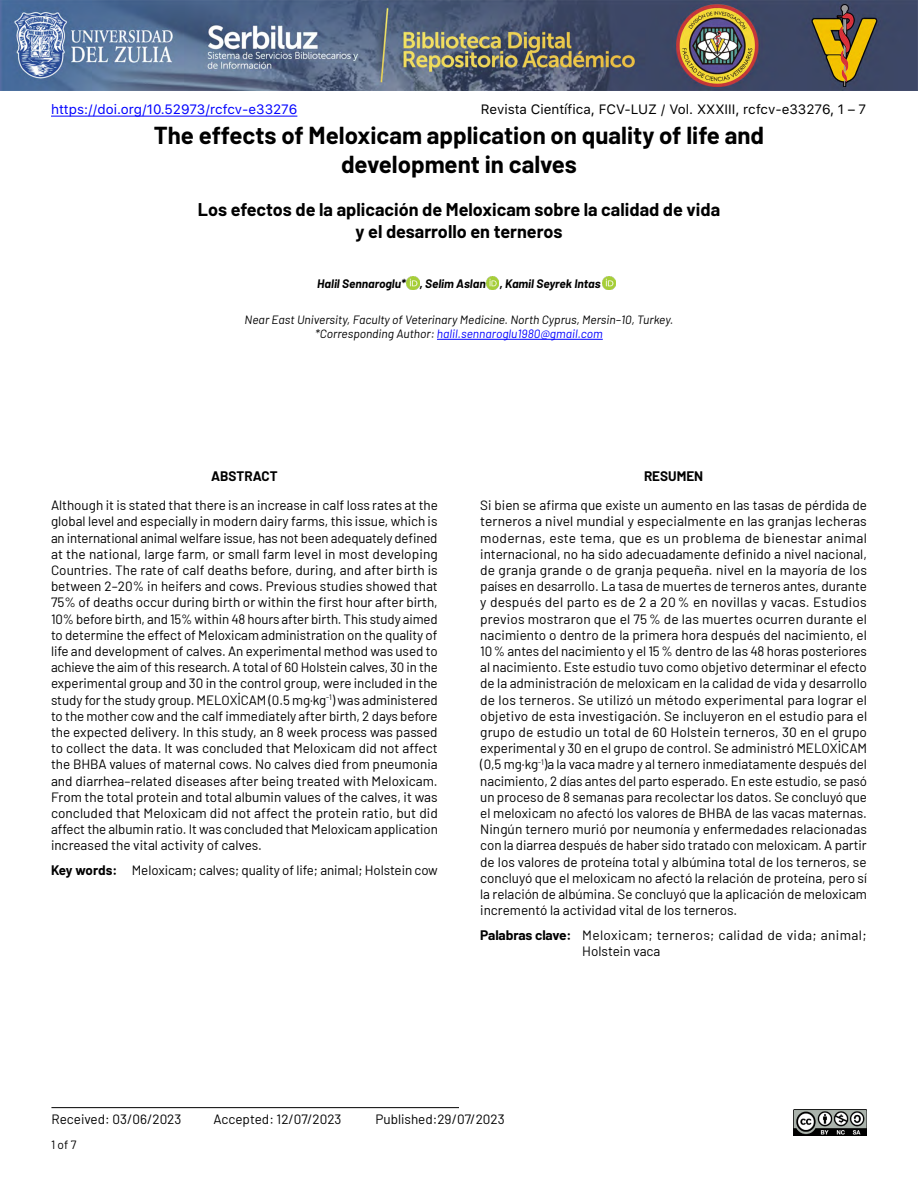
<style>
.page{position:relative;width:918px;height:1188px;background:#fff}
.page>*{position:absolute;margin:0;border:0;box-sizing:border-box;transform-origin:0 0}
.t1{font:700 24px/28.8px "Barlow";color:#000;text-align:center}
.t2{font:700 18px/21.6px "Barlow";color:#000;text-align:center}
.t3{font:13.5px/16.2px "Barlow";color:#000;text-align:justify}
.t4{font:13.5px/16.2px "Barlow";letter-spacing:.025em;color:#000}
.t5{font:13.5px "SFUI Text";color:#000}
.t6{font:13.5px "SFUI Text";color:#00f}
.t7{font:700 13.5px "Barlow";color:#000}
.t8{font:italic 12px/14.4px "Barlow";color:#000;text-align:center}
.t9{font:italic 700 12px "Barlow";color:#000}
.t10{font:12px "Barlow";color:#000}
.s1{color:#00f}
.s2{font-weight:700}
</style>
<div class="page">
<svg style="left:407px;top:277px;width:13px;height:12px"></svg>
<svg style="left:486px;top:277px;width:13px;height:12px"></svg>
<svg style="left:602px;top:277px;width:13px;height:12px"></svg>
<hr style="left:51px;top:116px;width:246px;height:1px;background:#00f">
<hr style="left:51px;top:1107px;width:408px;height:1px;background:#000">
<img style="left:0;top:0;width:918px;height:90px">
<img style="left:793px;top:1110px;width:74px;height:25px">
<hr style="left:437px;top:339px;width:166px;height:1px;background:#00f">
<p class="t6" style="left:51px;top:99px;width:248px">https://doi.org/10.52973/rcfcv-e33276</p>
<p class="t5" style="left:481px;top:99px;width:387px">Revista Científica, FCV-LUZ / Vol. XXXIII, rcfcv-e33276, 1 – 7</p>
<h1 class="t1" style="left:154px;top:119px;width:612px">The effects of Meloxicam application on quality of life and development in calves</h1>
<h2 class="t2" style="left:198px;top:197px;width:524px">Los efectos de la aplicación de Meloxicam sobre la calidad de vida y el desarrollo en terneros</h2>
<p class="t9" style="left:317px;top:275px;width:285px">Halil Sennaroglu* , Selim Aslan , Kamil Seyrek Intas</p>
<p class="t8" style="left:245px;top:312px;width:430px">Near East University, Faculty of Veterinary Medicine. North Cyprus, Mersin–10, Turkey. *Corresponding Author: <span class="s1">halil.sennaroglu1980@gmail.com</span></p>
<p class="t7" style="left:211px;top:466px;width:68px">ABSTRACT</p>
<p class="t3" style="left:51px;top:496px;width:388px">Although it is stated that there is an increase in calf loss rates at the global level and especially in modern dairy farms, this issue, which is an international animal welfare issue, has not been adequately defined at the national, large farm, or small farm level in most developing Countries. The rate of calf deaths before, during, and after birth is between 2–20% in heifers and cows. Previous studies showed that 75% of deaths occur during birth or within the first hour after birth, 10% before birth, and 15% within 48 hours after birth. This study aimed to determine the effect of Meloxicam administration on the quality of life and development of calves. An experimental method was used to achieve the aim of this research. A total of 60 Holstein calves, 30 in the experimental group and 30 in the control group, were included in the study for the study group. MELOXİCAM (0.5 mg·kg<sup>-1</sup>) was administered to the mother cow and the calf immediately after birth, 2 days before the expected delivery. In this study, an 8 week process was passed to collect the data. It was concluded that Meloxicam did not affect the BHBA values of maternal cows. No calves died from pneumonia and diarrhea–related diseases after being treated with Meloxicam.<br>From the total protein and total albumin values of the calves, it was concluded that Meloxicam did not affect the protein ratio, but did affect the albumin ratio. It was concluded that Meloxicam application increased the vital activity of calves.</p>
<p class="t3" style="left:51px;top:861px;width:388px"><span class="s2">Key words:</span> Meloxicam; calves; quality of life; animal; Holstein cow</p>
<p class="t7" style="left:644px;top:466px;width:61px">RESUMEN</p>
<p class="t3" style="left:480px;top:496px;width:388px">Si bien se afirma que existe un aumento en las tasas de pérdida de terneros a nivel mundial y especialmente en las granjas lecheras modernas, este tema, que es un problema de bienestar animal internacional, no ha sido adecuadamente definido a nivel nacional, de granja grande o de granja pequeña. nivel en la mayoría de los países en desarrollo. La tasa de muertes de terneros antes, durante y después del parto es de 2 a 20 % en novillas y vacas. Estudios previos mostraron que el 75% de las muertes ocurren durante el nacimiento o dentro de la primera hora después del nacimiento, el 10% antes del nacimiento y el 15% dentro de las 48 horas posteriores al nacimiento. Este estudio tuvo como objetivo determinar el efecto de la administración de meloxicam en la calidad de vida y desarrollo de los terneros. Se utilizó un método experimental para lograr el objetivo de esta investigación. Se incluyeron en el estudio para el grupo de estudio un total de 60 Holstein terneros, 30 en el grupo experimental y 30 en el grupo de control. Se administró MELOXİCAM (0,5 mg·kg<sup>-1</sup>)a la vaca madre y al ternero inmediatamente después del nacimiento, 2 días antes del parto esperado. En este estudio, se pasó un proceso de 8 semanas para recolectar los datos. Se concluyó que el meloxicam no afectó los valores de BHBA de las vacas maternas.<br>Ningún ternero murió por neumonía y enfermedades relacionadas con la diarrea después de haber sido tratado con meloxicam. A partir de los valores de proteína total y albúmina total de los terneros, se concluyó que el meloxicam no afectó la relación de proteína, pero sí la relación de albúmina. Se concluyó que la aplicación de meloxicam incrementó la actividad vital de los terneros.</p>
<p class="t4" style="left:582px;top:926px;width:286px;text-indent:-102px"><span class="s2">Palabras clave:</span> Meloxicam; terneros; calidad de vida; animal;<br>Holstein vaca</p>
<p class="t3" style="left:51px;top:1110px;width:131px">Received: 03/06/2023</p>
<p class="t3" style="left:213px;top:1110px;width:130px">Accepted: 12/07/2023</p>
<p class="t3" style="left:375px;top:1110px;width:131px">Published:29/07/2023</p>
<p class="t10" style="left:51px;top:1136px;width:27px">1 of 7</p>
</div>
